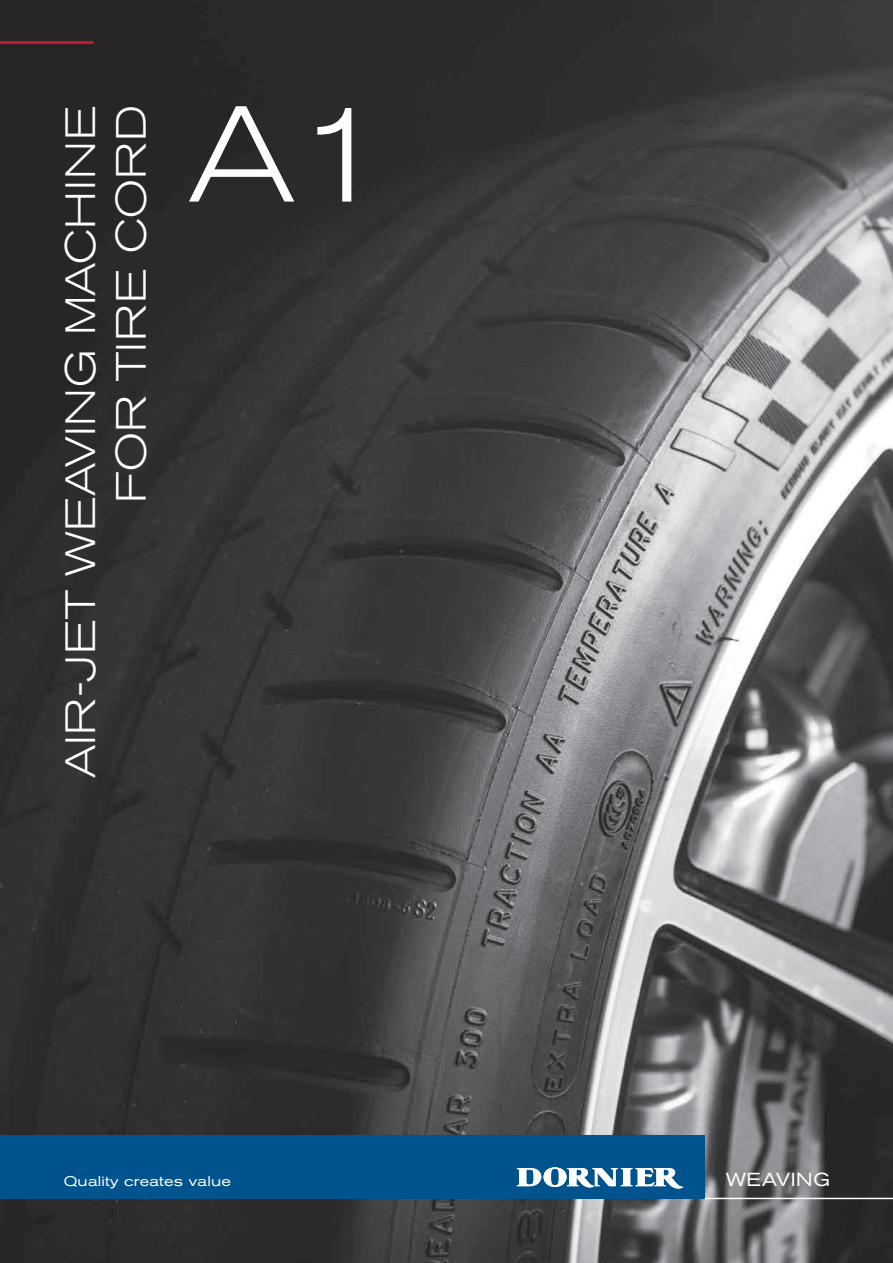
<style>
.page{position:relative;width:893px;height:1263px;background:#fff}
.page>*{position:absolute;margin:0;border:0;box-sizing:border-box;transform-origin:0 0}
.t1{font:300 135px "Standard Grot Ext BSK";color:#fff}
.t2{font:300 42px/50.6px "Standard Grot Ext BSK";letter-spacing:.015em;color:#fff;text-align:right}
.t3{font:18.75px "Standard Grot Ext BSK";letter-spacing:.035em;color:#fff;scale:.96 1}
.t4{font:13.95px "Standard Grot Ext BSK";letter-spacing:.015em;color:#fff}
</style>
<div class="page">
<img style="left:0;top:0;width:893px;height:1263px">
<img style="left:0;top:159px;width:1px;height:270px">
<hr style="left:0;top:41px;width:94px;height:3px;background:#cd152b">
<div style="left:0;top:1135px;width:705px;height:64px;background:#00538d"></div>
<svg style="left:517px;top:1167px;width:167px;height:21px"></svg>
<hr style="left:705px;top:1198px;width:188px;height:1px;background:#fff">
<p class="t2" style="left:56px;top:778px;width:675px;rotate:-90deg">AIR-JET WEAVING MACHINE<br>FOR TIRE CORD</p>
<h1 class="t1" style="left:188px;top:78px;width:207px">A1</h1>
<p class="t4" style="left:64px;top:1173px;width:169px">Quality creates value</p>
<p class="t3" style="left:726px;top:1169px;width:110px">WEAVING</p>
</div>
